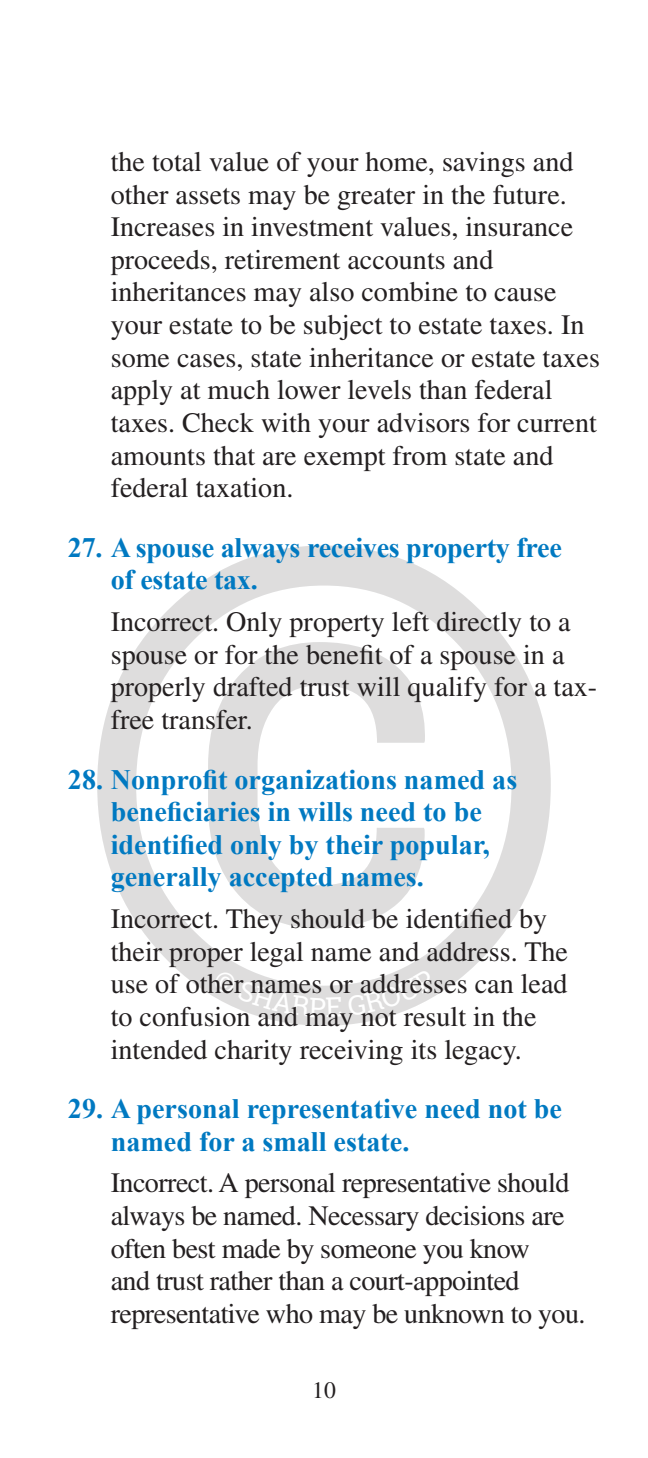
<style>
.page{position:relative;width:648px;height:1458px;background:#fff}
.page>*{position:absolute;margin:0;border:0;box-sizing:border-box;transform-origin:0 0}
.t1{font:28.12px/32.6px "Times";color:#231f20}
.t2{font:700 28.12px/32.6px "Times New Roman";color:#0079c1}
.t3{font:28.12px/32.6px "Times";letter-spacing:-.02em;color:#231f20}
.t4{font:23.62px "Times";color:#231f20}
</style>
<div class="page">
<svg style="left:97px;top:545px;width:454px;height:481px"></svg>
<svg style="left:212px;top:969px;width:224px;height:48px"></svg>
<p class="t1" style="left:111px;top:145px;width:491px">the total value of your home, savings and other assets may be greater in the future.<br>Increases in investment values, insurance proceeds, retirement accounts and inheritances may also combine to cause your estate to be subject to estate taxes. In some cases, state inheritance or estate taxes apply at much lower levels than federal taxes. Check with your advisors for current amounts that are exempt from state and federal taxation.</p>
<p class="t2" style="left:111px;top:530px;width:453px;text-indent:-43px">27. A spouse always receives property free of estate tax.</p>
<p class="t1" style="left:111px;top:605px;width:488px">Incorrect. Only property left directly to a spouse or for the benefit of a spouse in a properly drafted trust will qualify for a tax&shy;free transfer.</p>
<p class="t2" style="left:111px;top:762px;width:408px;text-indent:-43px">28. Nonprofit organizations named as beneficiaries in wills need to be identified only by their popular, generally accepted names.</p>
<p class="t1" style="left:111px;top:902px;width:459px">Incorrect. They should be identified by their proper legal name and address. The use of other names or addresses can lead to confusion and may not result in the intended charity receiving its legacy.</p>
<p class="t2" style="left:111px;top:1092px;width:453px;text-indent:-43px">29. A personal representative need not be named for a small estate.</p>
<p class="t3" style="left:111px;top:1167px;width:476px">Incorrect. A personal representative should always be named. Necessary decisions are often best made by someone you know<br>and trust rather than a court-appointed representative who may be unknown to you.</p>
<p class="t4" style="left:312px;top:1377px;width:25px">10</p>
</div>
